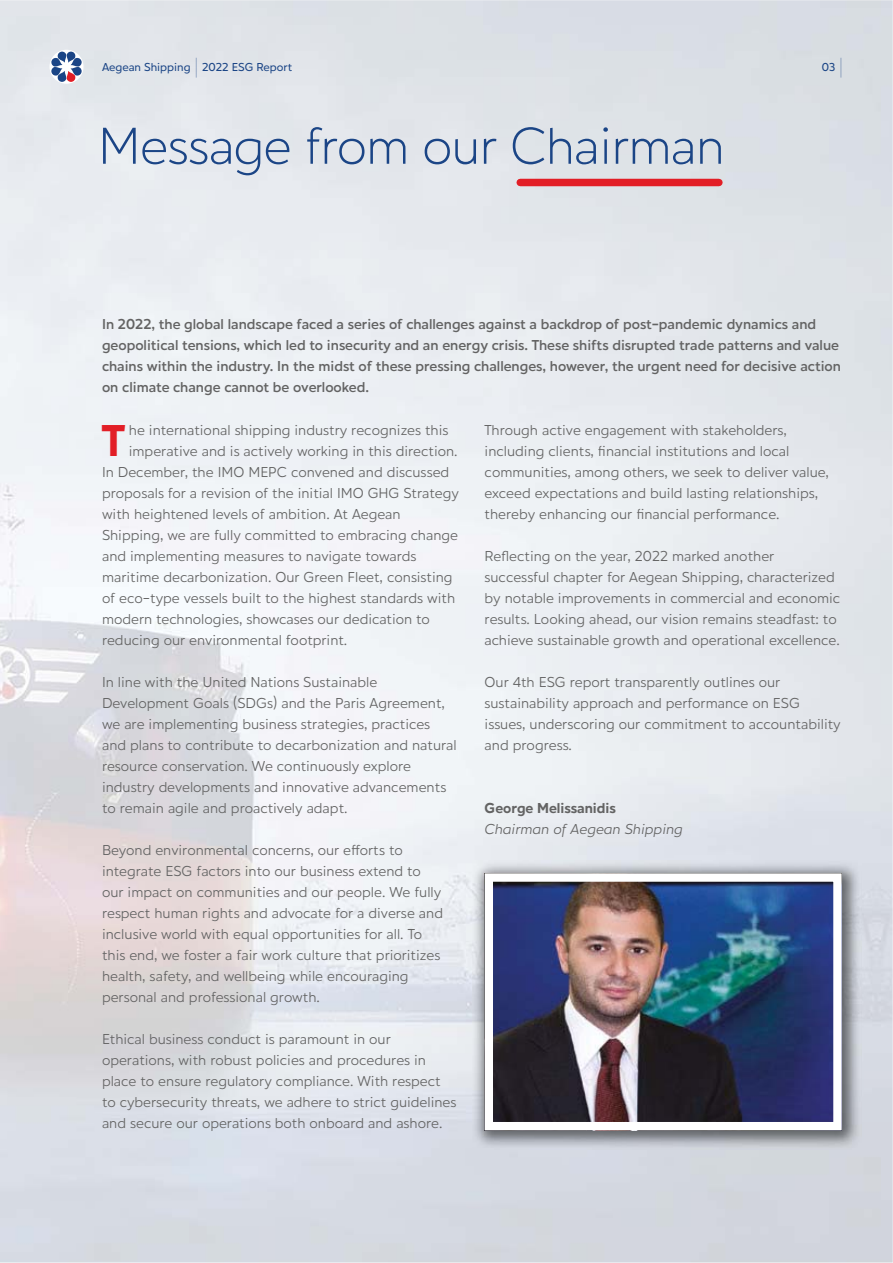
<style>
.page{position:relative;width:893px;height:1263px;background:#fff}
.page>*{position:absolute;margin:0;border:0;box-sizing:border-box;transform-origin:0 0}
.t1{font:300 54px "Hartwell";letter-spacing:-.02em;color:#1b4586}
.t2{font:700 46.5px "Hartwell";color:#e21e26}
.t3{font:15px/21px "Hartwell";color:#636363}
.t4{font:600 15px/21px "Hartwell";color:#636363}
.t5{font:italic 15px "Hartwell";color:#636363}
.t6{font:700 15px "Hartwell";color:#636363}
.t7{font:500 12px "Hartwell";color:#1b4586}
.s1{font-weight:100;font-size:22.5px}
</style>
<div class="page">
<img style="left:0;top:0;width:893px;height:1263px">
<div style="left:50px;top:50px;width:34px;height:34px;background:#fff;border-radius:50%"></div>
<svg style="left:51px;top:51px;width:31px;height:31px"></svg>
<div style="left:520px;top:179px;width:199px;height:7px;background:#e21e26"></div>
<img style="left:472px;top:861px;width:389px;height:289px">
<img style="left:494px;top:882px;width:339px;height:239px">
<div style="left:485px;top:873px;width:357px;height:257px;border:8px solid #fff"></div>
<p class="t7" style="left:102px;top:60px;width:192px">Aegean Shipping <span class="s1">|</span> 2022 ESG Report</p>
<p class="t7" style="left:822px;top:60px;width:21px">03 <span class="s1">|</span></p>
<h1 class="t1" style="left:98px;top:114px;width:629px">Message from our Chairman</h1>
<p class="t4" style="left:102px;top:314px;width:740px">In 2022, the global landscape faced a series of challenges against a backdrop of post-pandemic dynamics and geopolitical tensions, which led to insecurity and an energy crisis. These shifts disrupted trade patterns and value chains within the industry. In the midst of these pressing challenges, however, the urgent need for decisive action on climate change cannot be overlooked.</p>
<h2 class="t2" style="left:102px;top:423px;width:25px">T</h2>
<p class="t3" style="left:129px;top:421px;width:321px">he international shipping industry recognizes this</p>
<p class="t3" style="left:485px;top:421px;width:346px">Through active engagement with stakeholders, including clients, financial institutions and local communities, among others, we seek to deliver value, exceed expectations and build lasting relationships, thereby enhancing our financial performance.</p>
<p class="t3" style="left:485px;top:547px;width:357px">Reflecting on the year, 2022 marked another successful chapter for Aegean Shipping, characterized by notable improvements in commercial and economic results. Looking ahead, our vision remains steadfast: to achieve sustainable growth and operational excellence.</p>
<p class="t3" style="left:485px;top:673px;width:358px">Our 4th ESG report transparently outlines our sustainability approach and performance on ESG issues, underscoring our commitment to accountability and progress.</p>
<p class="t3" style="left:129px;top:442px;width:330px">imperative and is actively working in this direction.</p>
<p class="t3" style="left:102px;top:463px;width:349px">In December, the IMO MEPC convened and discussed</p>
<p class="t3" style="left:102px;top:484px;width:358px">proposals for a revision of the initial IMO GHG Strategy</p>
<p class="t3" style="left:102px;top:505px;width:300px">with heightened levels of ambition. At Aegean</p>
<p class="t3" style="left:102px;top:526px;width:357px">Shipping, we are fully committed to embracing change</p>
<p class="t3" style="left:102px;top:547px;width:316px">and implementing measures to navigate towards</p>
<p class="t3" style="left:102px;top:568px;width:352px">maritime decarbonization. Our Green Fleet, consisting</p>
<p class="t3" style="left:102px;top:589px;width:355px">of eco-type vessels built to the highest standards with</p>
<p class="t3" style="left:102px;top:610px;width:329px">modern technologies, showcases our dedication to</p>
<p class="t3" style="left:102px;top:631px;width:247px">reducing our environmental footprint.</p>
<p class="t3" style="left:102px;top:673px;width:356px">In line with the United Nations Sustainable Development Goals (SDGs) and the Paris Agreement, we are implementing business strategies, practices and plans to contribute to decarbonization and natural resource conservation. We continuously explore industry developments and innovative advancements to remain agile and proactively adapt.</p>
<p class="t3" style="left:102px;top:841px;width:342px">Beyond environmental concerns, our efforts to integrate ESG factors into our business extend to our impact on communities and our people. We fully respect human rights and advocate for a diverse and inclusive world with equal opportunities for all. To this end, we foster a fair work culture that prioritizes health, safety, and wellbeing while encouraging personal and professional growth.</p>
<p class="t3" style="left:102px;top:1030px;width:356px">Ethical business conduct is paramount in our operations, with robust policies and procedures in place to ensure regulatory compliance. With respect to cybersecurity threats, we adhere to strict guidelines and secure our operations both onboard and ashore.</p>
<p class="t6" style="left:485px;top:802px;width:133px">George Melissanidis</p>
<p class="t5" style="left:485px;top:820px;width:200px">Chairman of Aegean Shipping</p>
</div>
